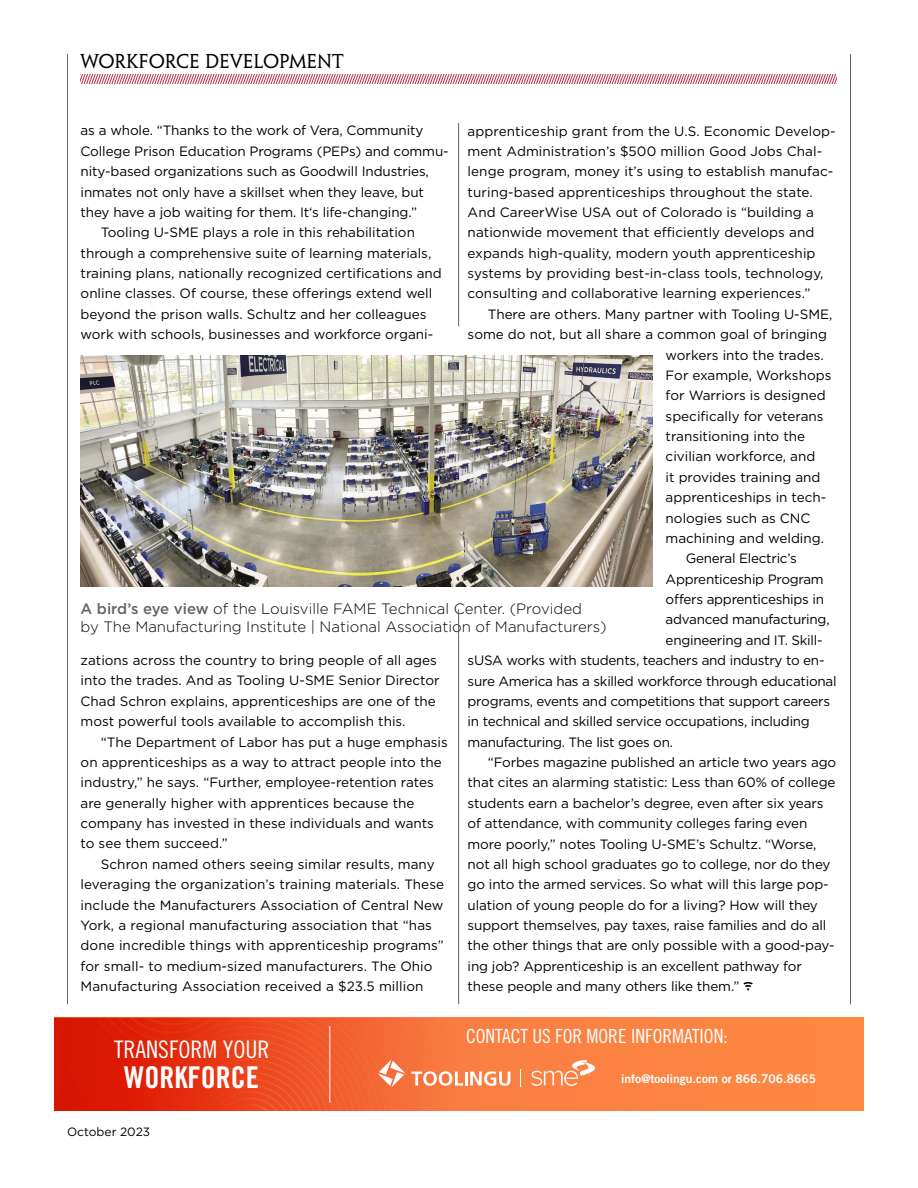
<style>
.page{position:relative;width:918px;height:1188px;background:#fff}
.page>*{position:absolute;margin:0;border:0;box-sizing:border-box;transform-origin:0 0}
.t1{font:30px "Trade Gothic LT Std Bd Cn 20";color:#fff}
.t2{font:24.15px "Trade Gothic LT Std Cn 18";color:#fff}
.t3{font:19.5px "Trade Gothic LT Std Cn 18";color:#fff}
.t4{font:18px "Penumbra Serif Std";color:#000}
.t5{font:300 15px/18px "Gotham";color:#000}
.t6{font:13.5px/20.4px "Gotham";color:#000}
.t7{font:13.5px "Gotham";letter-spacing:-.02em;color:#000}
.t8{font:12px "Trade Gothic LT Std Bd 2";color:#fff}
.t9{font:12px "Gotham";color:#000}
.s1{font-weight:500;color:#636363}
</style>
<div class="page">
<svg style="left:81px;top:74px;width:756px;height:9px"></svg>
<hr style="left:67px;top:54px;width:1px;height:950px;background:#636363">
<hr style="left:850px;top:54px;width:1px;height:950px;background:#636363">
<svg style="left:743px;top:982px;width:10px;height:9px"></svg>
<hr style="left:458px;top:123px;width:1px;height:203px;background:#636363">
<img style="left:81px;top:356px;width:571px;height:231px">
<hr style="left:458px;top:609px;width:1px;height:395px;background:#636363">
<div style="left:54px;top:1018px;width:810px;height:92px;background:#ff8843"></div>
<img style="left:54px;top:1019px;width:764px;height:92px">
<hr style="left:330px;top:1026px;width:1px;height:77px;background:#fff">
<svg style="left:378px;top:1059px;width:27px;height:28px"></svg>
<svg style="left:411px;top:1071px;width:99px;height:15px"></svg>
<svg style="left:531px;top:1060px;width:64px;height:26px"></svg>
<svg style="left:521px;top:1069px;width:1px;height:18px"></svg>
<h3 class="t4" style="left:81px;top:51px;width:265px">WORKFORCE DEVELOPMENT</h3>
<p class="t6" style="left:81px;top:120px;width:344px">as a whole. “Thanks to the work of Vera, Community</p>
<p class="t6" style="left:81px;top:141px;width:370px">College Prison Education Programs (PEPs) and commu-</p>
<p class="t6" style="left:81px;top:161px;width:350px">nity-based organizations such as Goodwill Industries,</p>
<p class="t6" style="left:81px;top:181px;width:345px">inmates not only have a skillset when they leave, but</p>
<p class="t6" style="left:81px;top:202px;width:338px">they have a job waiting for them. It‘s life-changing.”</p>
<p class="t6" style="left:101px;top:222px;width:316px">Tooling U-SME plays a role in this rehabilitation</p>
<p class="t6" style="left:81px;top:242px;width:352px">through a comprehensive suite of learning materials,</p>
<p class="t6" style="left:81px;top:263px;width:363px">training plans, nationally recognized certifications and</p>
<p class="t6" style="left:81px;top:283px;width:353px">online classes. Of course, these offerings extend well</p>
<p class="t6" style="left:81px;top:304px;width:347px">beyond the prison walls. Schultz and her colleagues</p>
<p class="t6" style="left:81px;top:324px;width:354px">work with schools, businesses and workforce organi-</p>
<p class="t6" style="left:468px;top:120px;width:370px">apprenticeship grant from the U.S. Economic Develop&shy;ment Administration’s $500 million Good Jobs Chal&shy;lenge program, money it’s using to establish manufac&shy;turing-based apprenticeships throughout the state.<br>And CareerWise USA out of Colorado is “building a nationwide movement that efficiently develops and expands high-quality, modern youth apprenticeship systems by providing best-in-class tools, technology, consulting and collaborative learning experiences.”</p>
<p class="t6" style="left:488px;top:304px;width:346px">There are others. Many partner with Tooling U-SME,</p>
<p class="t6" style="left:468px;top:324px;width:361px">some do not, but all share a common goal of bringing</p>
<p class="t6" style="left:666px;top:344px;width:160px">workers into the trades.</p>
<p class="t6" style="left:666px;top:365px;width:167px">For example, Workshops</p>
<p class="t6" style="left:666px;top:385px;width:162px">for Warriors is designed</p>
<p class="t6" style="left:666px;top:405px;width:159px">specifically for veterans</p>
<p class="t6" style="left:666px;top:426px;width:141px">transitioning into the</p>
<p class="t6" style="left:666px;top:446px;width:151px">civilian workforce, and</p>
<p class="t6" style="left:666px;top:467px;width:156px">it provides training and</p>
<p class="t6" style="left:666px;top:487px;width:162px">apprenticeships in tech-</p>
<p class="t6" style="left:666px;top:507px;width:146px">nologies such as CNC</p>
<p class="t6" style="left:666px;top:528px;width:160px">machining and welding.</p>
<p class="t7" style="left:686px;top:550px;width:113px">General Electric’s</p>
<p class="t7" style="left:666px;top:570px;width:160px">Apprenticeship Program</p>
<p class="t7" style="left:666px;top:591px;width:160px">offers apprenticeships in</p>
<p class="t7" style="left:666px;top:611px;width:166px">advanced manufacturing,</p>
<p class="t7" style="left:666px;top:631px;width:159px">engineering and IT. Skill-</p>
<p class="t7" style="left:468px;top:652px;width:358px">sUSA works with students, teachers and industry to en-</p>
<p class="t7" style="left:468px;top:672px;width:370px">sure America has a skilled workforce through educational</p>
<p class="t7" style="left:468px;top:693px;width:364px">programs, events and competitions that support careers</p>
<p class="t7" style="left:468px;top:713px;width:344px">in technical and skilled service occupations, including</p>
<p class="t7" style="left:468px;top:733px;width:207px">manufacturing. The list goes on.</p>
<p class="t6" style="left:488px;top:752px;width:350px">“Forbes magazine published an article two years ago</p>
<p class="t6" style="left:468px;top:772px;width:369px">that cites an alarming statistic: Less than 60% of college</p>
<p class="t6" style="left:468px;top:793px;width:357px">students earn a bachelor’s degree, even after six years</p>
<p class="t6" style="left:468px;top:813px;width:341px">of attendance, with community colleges faring even</p>
<p class="t6" style="left:468px;top:833px;width:350px">more poorly,” notes Tooling U-SME’s Schultz. “Worse,</p>
<p class="t6" style="left:468px;top:854px;width:364px">not all high school graduates go to college, nor do they</p>
<p class="t6" style="left:468px;top:874px;width:363px">go into the armed services. So what will this large pop-</p>
<p class="t6" style="left:468px;top:894px;width:352px">ulation of young people do for a living? How will they</p>
<p class="t6" style="left:468px;top:915px;width:360px">support themselves, pay taxes, raise families and do all</p>
<p class="t6" style="left:468px;top:935px;width:369px">the other things that are only possible with a good-pay-</p>
<p class="t6" style="left:468px;top:955px;width:336px">ing job? Apprenticeship is an excellent pathway for</p>
<p class="t6" style="left:468px;top:976px;width:274px">these people and many others like them.”</p>
<p class="t5" style="left:81px;top:599px;width:527px"><span class="s1">A bird’s eye view</span> of the Louisville FAME Technical Center. (Provided<br>by The Manufacturing Institute | National Association of Manufacturers)</p>
<p class="t6" style="left:81px;top:650px;width:360px">zations across the country to bring people of all ages into the trades. And as Tooling U-SME Senior Director Chad Schron explains, apprenticeships are one of the most powerful tools available to accomplish this.</p>
<p class="t6" style="left:81px;top:731px;width:369px;text-indent:20px">“The Department of Labor has put a huge emphasis on apprenticeships as a way to attract people into the industry,” he says. “Further, employee-retention rates are generally higher with apprentices because the company has invested in these individuals and wants to see them succeed.”</p>
<p class="t6" style="left:81px;top:854px;width:365px;text-indent:20px">Schron named others seeing similar results, many leveraging the organization’s training materials. These include the Manufacturers Association of Central New York, a regional manufacturing association that “has done incredible things with apprenticeship programs” for small- to medium-sized manufacturers. The Ohio Manufacturing Association received a $23.5 million</p>
<h2 class="t2" style="left:114px;top:1035px;width:157px">TRANSFORM YOUR</h2>
<h1 class="t1" style="left:124px;top:1059px;width:136px">WORKFORCE</h1>
<p class="t9" style="left:67px;top:1124px;width:85px">October 2023</p>
<h3 class="t3" style="left:466px;top:1024px;width:263px">CONTACT US FOR MORE INFORMATION:</h3>
<p class="t8" style="left:621px;top:1072px;width:197px">info@toolingu.com or 866.706.8665</p>
</div>
